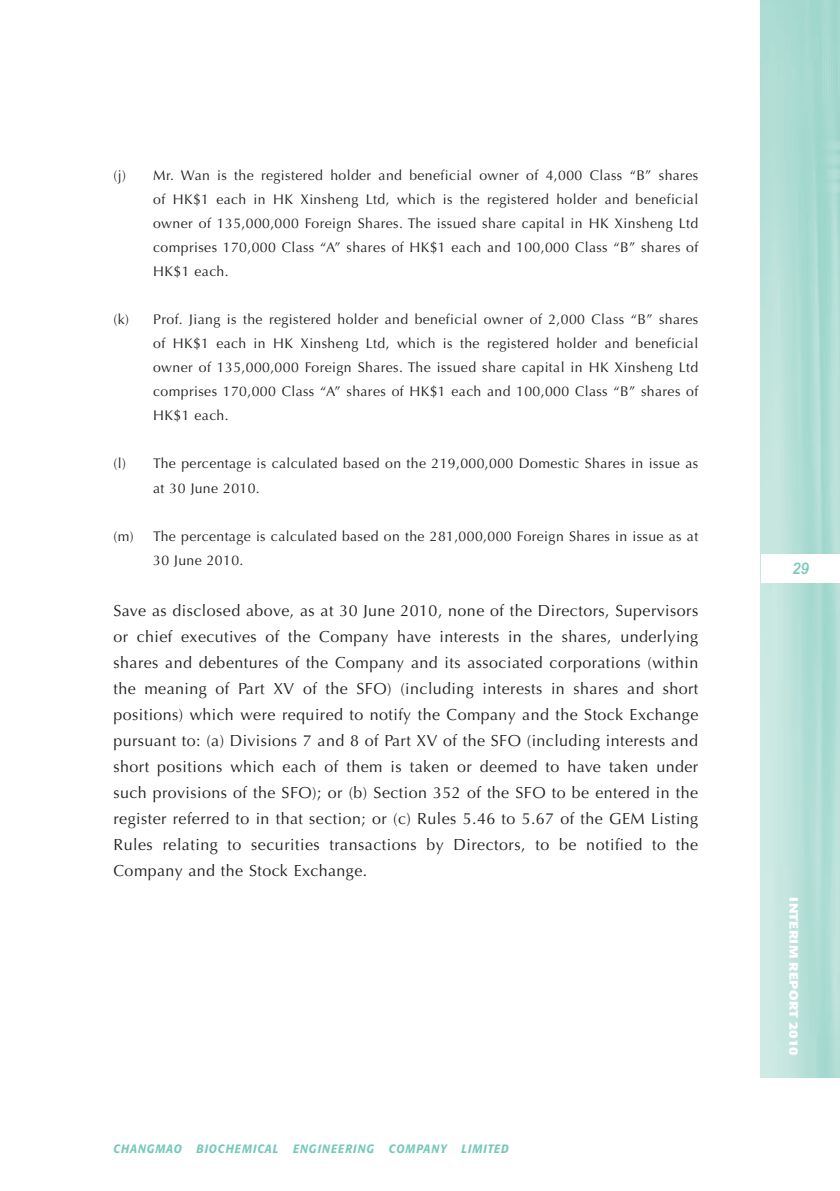
<style>
.page{position:relative;width:840px;height:1191px;background:#fff}
.page>*{position:absolute;margin:0;border:0;box-sizing:border-box;transform-origin:0 0}
.t1{font:16px/26px "Optima LT Std";letter-spacing:.03em;color:#231f20;text-align:justify}
.t2{font:italic 500 16px "Arial MT Std";color:#76c8ba;scale:.95 1}
.t3{font:14px/24px "Optima LT Std";letter-spacing:.03em;color:#231f20;text-align:justify}
.t4{font:italic 500 12px "Formata";letter-spacing:.09em;color:#76c8ba;scale:.9 1}
.t5{font:700 12px "Formata";letter-spacing:.02em;color:#fff;scale:1.2 1}
</style>
<div class="page">
<img style="left:760px;top:0;width:79px;height:1077px">
<div style="left:760px;top:554px;width:79px;height:28px;background:#fff"></div>
<p class="t3" style="left:153px;top:164px;width:546px;text-indent:-40px">(j) Mr. Wan is the registered holder and beneficial owner of 4,000 Class “B” shares of HK$1 each in HK Xinsheng Ltd, which is the registered holder and beneficial owner of 135,000,000 Foreign Shares. The issued share capital in HK Xinsheng Ltd comprises 170,000 Class “A” shares of HK$1 each and 100,000 Class “B” shares of HK$1 each.</p>
<p class="t3" style="left:153px;top:308px;width:546px;text-indent:-40px">(k) Prof. Jiang is the registered holder and beneficial owner of 2,000 Class “B” shares of HK$1 each in HK Xinsheng Ltd, which is the registered holder and beneficial owner of 135,000,000 Foreign Shares. The issued share capital in HK Xinsheng Ltd comprises 170,000 Class “A” shares of HK$1 each and 100,000 Class “B” shares of HK$1 each.</p>
<p class="t3" style="left:153px;top:452px;width:546px;text-indent:-40px">(l) The percentage is calculated based on the 219,000,000 Domestic Shares in issue as at 30 June 2010.</p>
<p class="t3" style="left:153px;top:524px;width:546px;text-indent:-40px">(m) The percentage is calculated based on the 281,000,000 Foreign Shares in issue as at<br>30 June 2010.</p>
<p class="t1" style="left:113px;top:598px;width:586px">Save as disclosed above, as at 30 June 2010, none of the Directors, Supervisors or chief executives of the Company have interests in the shares, underlying shares and debentures of the Company and its associated corporations (within the meaning of Part XV of the SFO) (including interests in shares and short positions) which were required to notify the Company and the Stock Exchange pursuant to: (a) Divisions 7 and 8 of Part XV of the SFO (including interests and short positions which each of them is taken or deemed to have taken under such provisions of the SFO); or (b) Section 352 of the SFO to be entered in the register referred to in that section; or (c) Rules 5.46 to 5.67 of the GEM Listing Rules relating to securities transactions by Directors, to be notified to the Company and the Stock Exchange.</p>
<p class="t4" style="left:113px;top:1141px;width:440px">CHANGMAO BIOCHEMICAL ENGINEERING COMPANY LIMITED</p>
<p class="t2" style="left:791px;top:559px;width:19px">29</p>
<p class="t5" style="left:800px;top:897px;width:133px;rotate:90deg">Interim report 2010</p>
</div>
